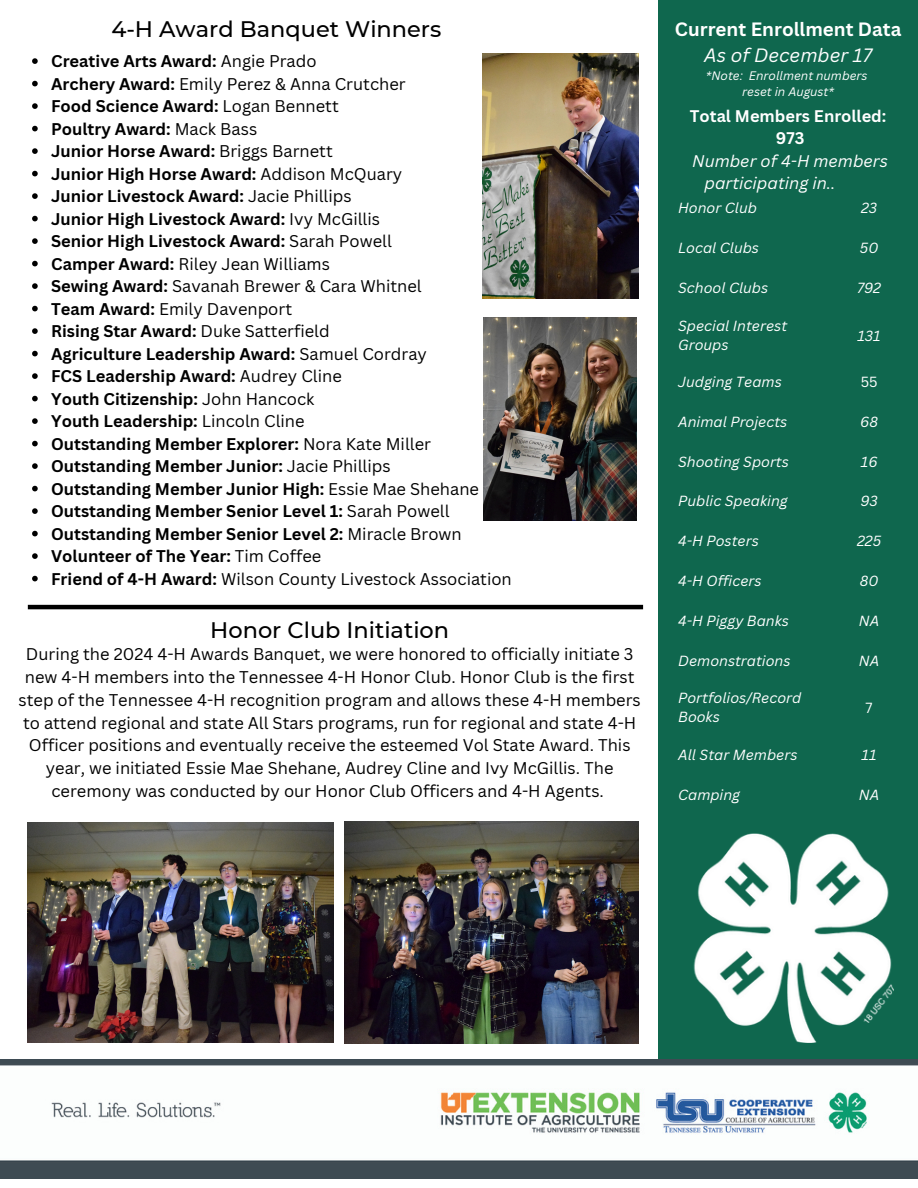
<style>
.page{position:relative;width:918px;height:1188px;background:#fff}
.page>*{position:absolute;margin:0;border:0;box-sizing:border-box;transform-origin:0 0}
.t1{font:500 22.5px "Montserrat";color:#000}
.t2{font:700 18.75px "Canva Sans";color:#fff}
.t3{font:italic 18.75px "Canva Sans";color:#fff}
.t4{font:700 16.5px "Canva Sans";color:#000}
.t5{font:16.5px/22.8px "Canva Sans";color:#000;text-align:center}
.t6{font:italic 16.35px "Canva Sans";color:#fff}
.t7{font:700 16.35px "Canva Sans";color:#fff}
.t8{font:italic 14.25px/19.2px "Canva Sans";color:#fff}
.t9{font:14.25px "Canva Sans";color:#fff}
.t10{font:italic 12px "Canva Sans";color:#fff}
.s1{font-weight:400}
.s2{font-weight:700}
</style>
<div class="page">
<div style="left:658px;top:0;width:260px;height:1178px;background:#0f674e"></div>
<img style="left:0;top:1059px;width:918px;height:120px">
<img style="left:693px;top:834px;width:200px;height:209px">
<hr style="left:28px;top:605px;width:615px;height:4px;background:#000">
<img style="left:344px;top:821px;width:295px;height:222px">
<img style="left:28px;top:822px;width:306px;height:221px">
<img style="left:482px;top:53px;width:157px;height:245px">
<img style="left:484px;top:317px;width:153px;height:204px">
<svg style="left:32px;top:58px;width:6px;height:6px"></svg>
<svg style="left:32px;top:81px;width:6px;height:5px"></svg>
<svg style="left:32px;top:103px;width:6px;height:6px"></svg>
<svg style="left:32px;top:126px;width:6px;height:5px"></svg>
<svg style="left:32px;top:148px;width:6px;height:6px"></svg>
<svg style="left:32px;top:171px;width:6px;height:5px"></svg>
<svg style="left:32px;top:193px;width:6px;height:6px"></svg>
<svg style="left:32px;top:216px;width:6px;height:5px"></svg>
<svg style="left:32px;top:238px;width:6px;height:6px"></svg>
<svg style="left:32px;top:261px;width:6px;height:5px"></svg>
<svg style="left:32px;top:283px;width:6px;height:6px"></svg>
<svg style="left:32px;top:306px;width:6px;height:5px"></svg>
<svg style="left:32px;top:328px;width:6px;height:6px"></svg>
<svg style="left:32px;top:351px;width:6px;height:5px"></svg>
<svg style="left:32px;top:373px;width:6px;height:6px"></svg>
<svg style="left:32px;top:396px;width:6px;height:5px"></svg>
<svg style="left:32px;top:418px;width:6px;height:6px"></svg>
<svg style="left:32px;top:441px;width:6px;height:5px"></svg>
<svg style="left:32px;top:463px;width:6px;height:6px"></svg>
<svg style="left:32px;top:486px;width:6px;height:5px"></svg>
<svg style="left:32px;top:508px;width:6px;height:6px"></svg>
<svg style="left:32px;top:531px;width:6px;height:5px"></svg>
<svg style="left:32px;top:553px;width:6px;height:6px"></svg>
<svg style="left:32px;top:576px;width:6px;height:5px"></svg>
<p class="t1" style="left:111px;top:15px;width:332px">4-H Award Banquet Winners</p>
<p class="t4" style="left:51px;top:50px;width:267px">Creative Arts Award: <span class="s1">Angie Prado</span></p>
<p class="t5" style="left:51px;top:72px;width:356px"><span class="s2">Archery Award:</span> Emily Perez &amp; Anna Crutcher</p>
<p class="t4" style="left:51px;top:95px;width:289px">Food Science Award: <span class="s1">Logan Bennett</span></p>
<p class="t4" style="left:51px;top:117px;width:208px">Poultry Award: <span class="s1">Mack Bass</span></p>
<p class="t4" style="left:51px;top:140px;width:283px">Junior Horse Award: <span class="s1">Briggs Barnett</span></p>
<p class="t4" style="left:51px;top:162px;width:353px">Junior High Horse Award: <span class="s1">Addison McQuary</span></p>
<p class="t4" style="left:51px;top:185px;width:302px">Junior Livestock Award: <span class="s1">Jacie Phillips</span></p>
<p class="t4" style="left:51px;top:207px;width:330px">Junior High Livestock Award: <span class="s1">Ivy McGillis</span></p>
<p class="t4" style="left:51px;top:230px;width:342px">Senior High Livestock Award: <span class="s1">Sarah Powell</span></p>
<p class="t5" style="left:51px;top:252px;width:280px"><span class="s2">Camper Award:</span> Riley Jean Williams</p>
<p class="t5" style="left:51px;top:274px;width:372px"><span class="s2">Sewing Award:</span> Savanah Brewer &amp; Cara Whitnel</p>
<p class="t5" style="left:51px;top:297px;width:242px"><span class="s2">Team Award:</span> Emily Davenport</p>
<p class="t4" style="left:51px;top:320px;width:280px">Rising Star Award: <span class="s1">Duke Satterfield</span></p>
<p class="t4" style="left:51px;top:342px;width:377px">Agriculture Leadership Award: <span class="s1">Samuel Cordray</span></p>
<p class="t4" style="left:51px;top:365px;width:292px">FCS Leadership Award: <span class="s1">Audrey Cline</span></p>
<p class="t4" style="left:51px;top:387px;width:265px">Youth Citizenship: <span class="s1">John Hancock</span></p>
<p class="t4" style="left:51px;top:410px;width:255px">Youth Leadership: <span class="s1">Lincoln Cline</span></p>
<p class="t4" style="left:51px;top:432px;width:381px">Outstanding Member Explorer: <span class="s1">Nora Kate Miller</span></p>
<p class="t4" style="left:51px;top:455px;width:341px">Outstanding Member Junior: <span class="s1">Jacie Phillips</span></p>
<p class="t4" style="left:51px;top:477px;width:429px">Outstanding Member Junior High: <span class="s1">Essie Mae Shehane</span></p>
<p class="t4" style="left:51px;top:500px;width:400px">Outstanding Member Senior Level 1: <span class="s1">Sarah Powell</span></p>
<p class="t4" style="left:51px;top:522px;width:412px">Outstanding Member Senior Level 2: <span class="s1">Miracle Brown</span></p>
<p class="t4" style="left:51px;top:545px;width:272px">Volunteer of The Year: <span class="s1">Tim Coffee</span></p>
<p class="t5" style="left:51px;top:567px;width:462px"><span class="s2">Friend of 4-H Award:</span> Wilson County Livestock Association</p>
<p class="t1" style="left:210px;top:616px;width:240px">Honor Club Initiation</p>
<p class="t5" style="left:19px;top:643px;width:624px">During the 2024 4-H Awards Banquet, we were honored to officially initiate 3 new 4-H members into the Tennessee 4-H Honor Club. Honor Club is the first step of the Tennessee 4-H recognition program and allows these 4-H members to attend regional and state All Stars programs, run for regional and state 4-H Officer positions and eventually receive the esteemed Vol State Award. This year, we initiated Essie Mae Shehane, Audrey Cline and Ivy McGillis. The ceremony was conducted by our Honor Club Officers and 4-H Agents.</p>
<p class="t2" style="left:675px;top:16px;width:228px">Current Enrollment Data</p>
<p class="t3" style="left:704px;top:42px;width:169px">As of December 17</p>
<p class="t10" style="left:706px;top:67px;width:163px">*Note: Enrollment numbers</p>
<p class="t10" style="left:742px;top:83px;width:94px">reset in August*</p>
<p class="t7" style="left:690px;top:105px;width:198px">Total Members Enrolled:</p>
<p class="t7" style="left:776px;top:127px;width:30px">973</p>
<p class="t6" style="left:692px;top:149px;width:197px">Number of 4-H members</p>
<p class="t6" style="left:704px;top:172px;width:133px">participating in..</p>
<p class="t8" style="left:678px;top:198px;width:80px">Honor Club</p>
<p class="t8" style="left:861px;top:198px;width:18px">23</p>
<p class="t8" style="left:678px;top:238px;width:82px">Local Clubs</p>
<p class="t8" style="left:860px;top:238px;width:20px">50</p>
<h2 class="t8" style="left:678px;top:278px;width:92px">School Clubs</h2>
<p class="t8" style="left:857px;top:278px;width:26px">792</p>
<p class="t8" style="left:678px;top:315px;width:110px">Special Interest<br>Groups</p>
<p class="t8" style="left:857px;top:326px;width:25px">131</p>
<p class="t8" style="left:678px;top:372px;width:105px">Judging Teams</p>
<p class="t9" style="left:861px;top:372px;width:18px">55</p>
<p class="t8" style="left:678px;top:412px;width:111px">Animal Projects</p>
<p class="t8" style="left:860px;top:412px;width:19px">68</p>
<p class="t8" style="left:678px;top:451px;width:112px">Shooting Sports</p>
<p class="t8" style="left:861px;top:451px;width:18px">16</p>
<p class="t8" style="left:678px;top:491px;width:111px">Public Speaking</p>
<p class="t8" style="left:860px;top:491px;width:19px">93</p>
<p class="t8" style="left:678px;top:531px;width:82px">4-H Posters</p>
<p class="t8" style="left:857px;top:531px;width:26px">225</p>
<p class="t8" style="left:678px;top:571px;width:85px">4-H Officers</p>
<p class="t8" style="left:860px;top:571px;width:20px">80</p>
<p class="t8" style="left:678px;top:611px;width:112px">4-H Piggy Banks</p>
<p class="t8" style="left:859px;top:611px;width:22px">NA</p>
<p class="t8" style="left:678px;top:651px;width:114px">Demonstrations</p>
<p class="t8" style="left:859px;top:651px;width:22px">NA</p>
<p class="t8" style="left:678px;top:688px;width:125px">Portfolios/Record<br>Books</p>
<p class="t9" style="left:866px;top:698px;width:9px">7</p>
<p class="t8" style="left:678px;top:745px;width:121px">All Star Members</p>
<p class="t8" style="left:862px;top:745px;width:17px">11</p>
<p class="t8" style="left:678px;top:784px;width:63px">Camping</p>
<p class="t8" style="left:859px;top:784px;width:22px">NA</p>
</div>
